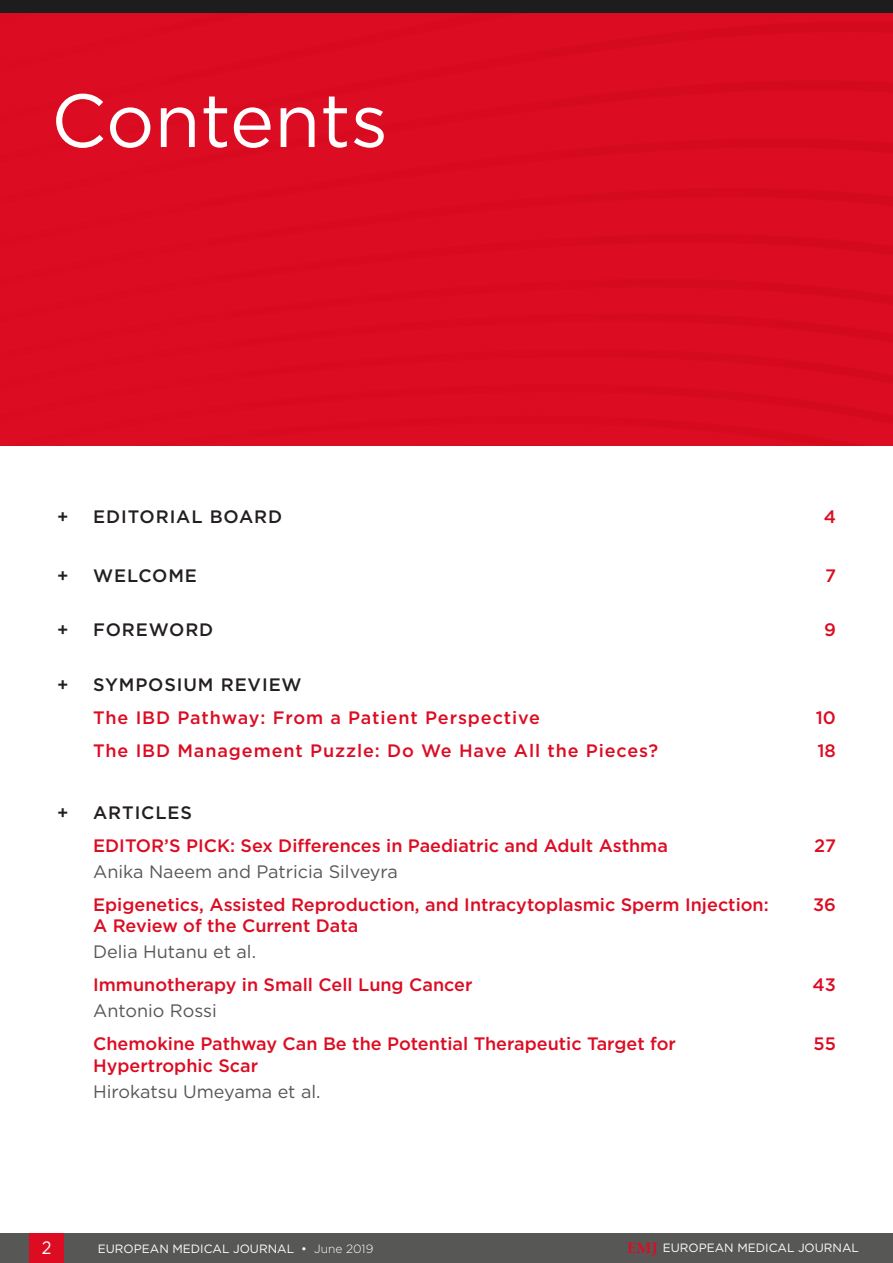
<style>
.page{position:relative;width:893px;height:1263px;background:#fff}
.page>*{position:absolute;margin:0;border:0;box-sizing:border-box;transform-origin:0 0}
.t1{font:75px "Gotham";color:#fff}
.t2{font:500 18px/21.6px "Gotham";color:#dc0c23}
.t3{font:500 18px "Gotham";letter-spacing:.05em;color:#dc0c23}
.t4{font:18px "Gotham";color:#575756}
.t5{font:500 18px "Gotham";letter-spacing:.05em;color:#231f20}
.t6{font:18px "Gotham";color:#fff;scale:.9 1}
.t7{font:12px "Gotham";color:#fff}
.s1{font-weight:300}
.s2{font-family:"Palatino Linotype";font-weight:700;font-size:15px;color:#dc0c23}
</style>
<div class="page">
<div style="left:0;top:1233px;width:893px;height:30px;background:#575756"></div>
<div style="left:30px;top:1233px;width:34px;height:30px;background:#dc0c23"></div>
<div style="left:0;top:13px;width:893px;height:433px;background:#dc0c23"></div>
<div style="left:0;top:0;width:893px;height:13px;background:#1d1d1d"></div>
<p class="t1" style="left:51px;top:72px;width:338px">Contents</p>
<p class="t5" style="left:57px;top:504px;width:13px">+</p>
<p class="t5" style="left:93px;top:504px;width:190px">EDITORIAL BOARD</p>
<p class="t2" style="left:824px;top:505px;width:14px">4</p>
<p class="t5" style="left:57px;top:564px;width:13px">+</p>
<p class="t5" style="left:93px;top:564px;width:105px">WELCOME</p>
<p class="t2" style="left:825px;top:564px;width:12px">7</p>
<p class="t5" style="left:57px;top:618px;width:13px">+</p>
<p class="t5" style="left:93px;top:618px;width:122px">FOREWORD</p>
<p class="t2" style="left:824px;top:619px;width:13px">9</p>
<p class="t5" style="left:57px;top:672px;width:13px">+</p>
<p class="t5" style="left:93px;top:672px;width:210px">SYMPOSIUM REVIEW</p>
<p class="t3" style="left:93px;top:706px;width:448px">The IBD Pathway: From a Patient Perspective</p>
<p class="t2" style="left:816px;top:706px;width:22px">10</p>
<p class="t3" style="left:93px;top:739px;width:567px">The IBD Management Puzzle: Do We Have All the Pieces?</p>
<p class="t2" style="left:817px;top:739px;width:20px">18</p>
<p class="t5" style="left:57px;top:800px;width:13px">+</p>
<p class="t5" style="left:93px;top:800px;width:100px">ARTICLES</p>
<p class="t2" style="left:93px;top:834px;width:576px">EDITOR’S PICK: Sex Differences in Paediatric and Adult Asthma</p>
<p class="t4" style="left:93px;top:860px;width:306px">Anika Naeem and Patricia Silveyra</p>
<p class="t2" style="left:93px;top:893px;width:677px">Epigenetics, Assisted Reproduction, and Intracytoplasmic Sperm Injection:<br>A Review of the Current Data</p>
<p class="t4" style="left:93px;top:940px;width:164px">Delia Hutanu et al.</p>
<p class="t2" style="left:93px;top:974px;width:381px">Immunotherapy in Small Cell Lung Cancer</p>
<p class="t4" style="left:93px;top:999px;width:125px">Antonio Rossi</p>
<p class="t2" style="left:93px;top:1033px;width:584px">Chemokine Pathway Can Be the Potential Therapeutic Target for<br>Hypertrophic Scar</p>
<p class="t4" style="left:93px;top:1080px;width:229px">Hirokatsu Umeyama et al.</p>
<p class="t2" style="left:814px;top:834px;width:23px">27</p>
<p class="t2" style="left:813px;top:893px;width:24px">36</p>
<p class="t2" style="left:812px;top:974px;width:25px">43</p>
<p class="t2" style="left:813px;top:1033px;width:24px">55</p>
<p class="t6" style="left:42px;top:1236px;width:12px">2</p>
<p class="t7" style="left:98px;top:1241px;width:277px">EUROPEAN MEDICAL JOURNAL • <span class="s1">June 2019</span></p>
<p class="t7" style="left:627px;top:1240px;width:233px"><span class="s2">EMJ</span> EUROPEAN MEDICAL JOURNAL</p>
</div>
